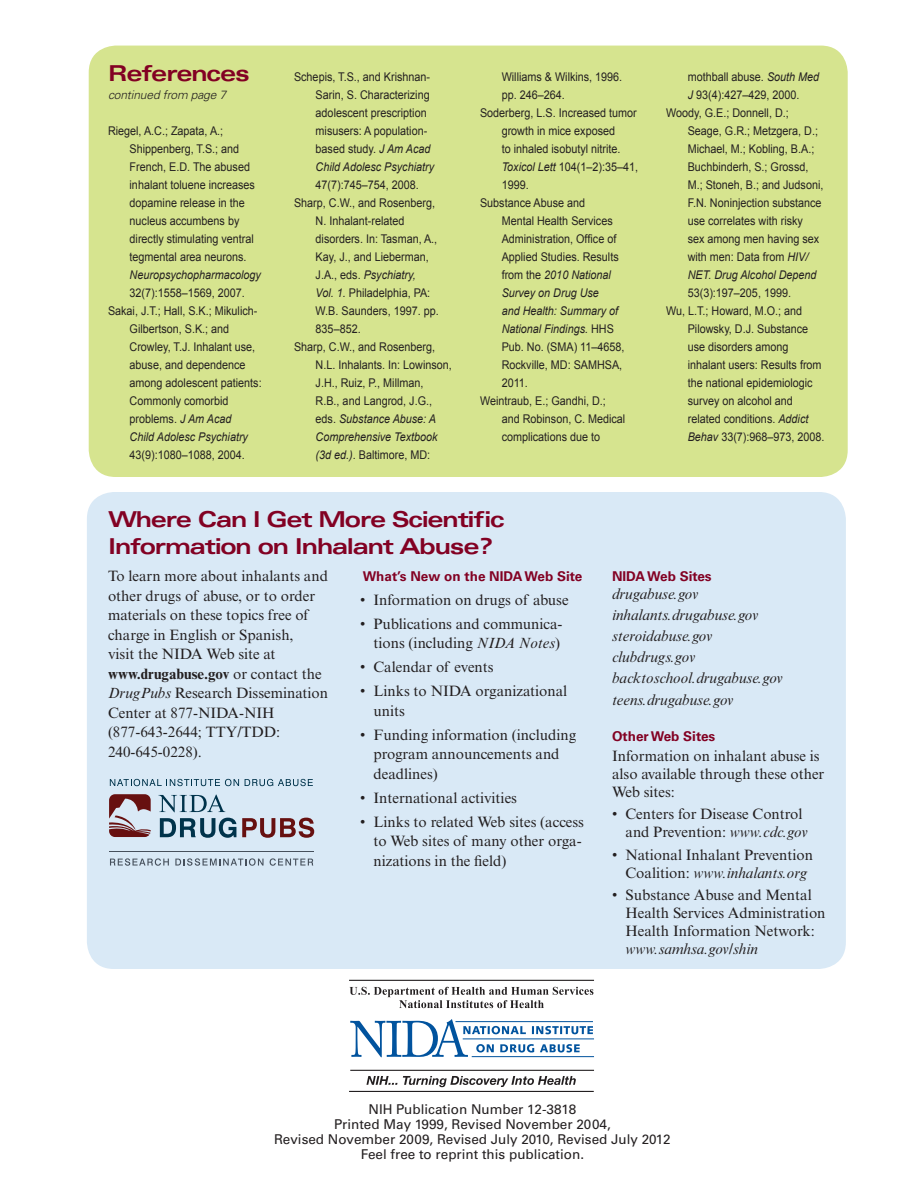
<style>
.page{position:relative;width:918px;height:1188px;background:#fff}
.page>*{position:absolute;margin:0;border:0;box-sizing:border-box;transform-origin:0 0}
.h2_no_rule{font:700 expanded 21.9px/26.2px "Univers LT Std";letter-spacing:-.05em;color:#820123}
.bulleted_text_2{font:15px/18px "Times New Roman MT Std";color:#231f20}
.first_line{font:15px/19.5px "Times New Roman MT Std";color:#231f20}
.body_text{font:italic 15px "Times New Roman MT Std";color:#231f20}
.t1{font:13.5px "Univers LT Std";color:#231f20}
.first_line-2{font:700 13.5px "Univers LT Std";color:#820123}
.subhead{font:700 13.5px "Univers LT Std";color:#820123}
.t2{font:12px/18px "Arial";color:#231f20;scale:.9 1}
.t3{font:italic 300 12px "Univers LT Std";letter-spacing:-.01em;color:#231f20}
.s1{font-style:italic}
.s2{font-weight:700}
</style>
<div class="page">
<div style="left:87px;top:492px;width:759px;height:477px;background:#d9e9f6;border-radius:27px"></div>
<div style="left:89px;top:46px;width:759px;height:431px;background:#d6e48f;border-radius:27px"></div>
<svg style="left:350px;top:987px;width:243px;height:21px"></svg>
<svg style="left:366px;top:1076px;width:210px;height:11px"></svg>
<hr style="left:349px;top:980px;width:245px;height:1px;background:#231f20">
<hr style="left:350px;top:1070px;width:244px;height:1px;background:#231f20">
<hr style="left:349px;top:1091px;width:245px;height:1px;background:#231f20">
<svg style="left:350px;top:1019px;width:243px;height:38px"></svg>
<hr style="left:463px;top:1038px;width:131px;height:1px;background:#01539e">
<hr style="left:472px;top:1056px;width:122px;height:1px;background:#01539e">
<svg style="left:110px;top:858px;width:59px;height:8px"></svg>
<svg style="left:175px;top:858px;width:89px;height:8px"></svg>
<svg style="left:270px;top:858px;width:43px;height:8px"></svg>
<svg style="left:109px;top:794px;width:42px;height:43px"></svg>
<svg style="left:242px;top:818px;width:72px;height:20px"></svg>
<svg style="left:110px;top:779px;width:129px;height:7px"></svg>
<svg style="left:245px;top:779px;width:68px;height:7px"></svg>
<svg style="left:160px;top:818px;width:76px;height:20px"></svg>
<svg style="left:158px;top:795px;width:67px;height:17px"></svg>
<hr style="left:109px;top:851px;width:205px;height:1px;background:#535860">
<p class="h2_no_rule" style="left:108px;top:60px;width:143px">References</p>
<p class="t3" style="left:108px;top:88px;width:120px">continued from page 7</p>
<p class="t2" style="left:130px;top:122px;width:148px;text-indent:-22px">Riegel, A.C.; Zapata, A.;<br>Shippenberg, T.S.; and<br>French, E.D. The abused inhalant toluene increases dopamine release in the nucleus accumbens by directly stimulating ventral tegmental area neurons.<br><span class="s1">Neuropsychopharmacology<br></span>32(7):1558–1569, 2007.</p>
<p class="t2" style="left:130px;top:302px;width:148px;text-indent:-22px">Sakai, J.T.; Hall, S.K.; Mikulich-<br>Gilbertson, S.K.; and<br>Crowley, T.J. Inhalant use, abuse, and dependence among adolescent patients:<br>Commonly comorbid problems. <span class="s1">J Am Acad<br>Child Adolesc Psychiatry<br></span>43(9):1080–1088, 2004.</p>
<p class="t2" style="left:316px;top:68px;width:133px;text-indent:-22px">Schepis, T.S., and Krishnan-<br>Sarin, S. Characterizing adolescent prescription misusers: A population&shy;based study. <span class="s1">J Am Acad<br>Child Adolesc Psychiatry<br></span>47(7):745–754, 2008.</p>
<p class="t2" style="left:316px;top:194px;width:138px;text-indent:-22px">Sharp, C.W., and Rosenberg,<br>N. Inhalant-related disorders. In: Tasman, A.,<br>Kay, J., and Lieberman,<br>J.A., eds. <span class="s1">Psychiatry,<br>Vol. 1.</span> Philadelphia, PA:<br>W.B. Saunders, 1997. pp.<br>835–852.</p>
<p class="t2" style="left:316px;top:338px;width:153px;text-indent:-22px">Sharp, C.W., and Rosenberg,<br>N.L. Inhalants. In: Lowinson,<br>J.H., Ruiz, P., Millman,<br>R.B., and Langrod, J.G., eds. <span class="s1">Substance Abuse: A<br>Comprehensive Textbook (3d ed.)</span>. Baltimore, MD:</p>
<p class="t2" style="left:502px;top:68px;width:136px">Williams &amp; Wilkins, 1996. pp. 246–264.</p>
<p class="t2" style="left:502px;top:104px;width:153px;text-indent:-22px">Soderberg, L.S. Increased tumor growth in mice exposed<br>to inhaled isobutyl nitrite.<br><span class="s1">Toxicol Lett</span> 104(1–2):35–41,<br>1999.</p>
<p class="t2" style="left:502px;top:194px;width:138px;text-indent:-22px">Substance Abuse and<br>Mental Health Services<br>Administration, Office of<br>Applied Studies. Results from the <span class="s1">2010 National<br>Survey on Drug Use<br>and Health: Summary of<br>National Findings.</span> HHS<br>Pub. No. (SMA) 11–4658,<br>Rockville, MD: SAMHSA,<br>2011.</p>
<p class="t2" style="left:502px;top:392px;width:139px;text-indent:-22px">Weintraub, E.; Gandhi, D.; and Robinson, C. Medical complications due to</p>
<p class="t2" style="left:688px;top:68px;width:148px">mothball abuse. <span class="s1">South Med<br>J</span> 93(4):427–429, 2000.</p>
<p class="t2" style="left:688px;top:104px;width:152px;text-indent:-22px">Woody, G.E.; Donnell, D.;<br>Seage, G.R.; Metzgera, D.;<br>Michael, M.; Kobling, B.A.;<br>Buchbinderh, S.; Grossd,<br>M.; Stoneh, B.; and Judsoni,<br>F.N. Noninjection substance use correlates with risky<br>sex among men having sex with men: Data from <span class="s1">HIV/<br>NET. Drug Alcohol Depend<br></span>53(3):197–205, 1999.</p>
<p class="t2" style="left:688px;top:302px;width:154px;text-indent:-22px">Wu, L.T.; Howard, M.O.; and<br>Pilowsky, D.J. Substance use disorders among inhalant users: Results from the national epidemiologic survey on alcohol and related conditions. <span class="s1">Addict<br>Behav</span> 33(7):968–973, 2008.</p>
<p class="h2_no_rule" style="left:108px;top:506px;width:398px">Where Can I Get More Scientific<br>Information on Inhalant Abuse?</p>
<p class="first_line" style="left:108px;top:567px;width:222px">To learn more about inhalants and other drugs of abuse, or to order materials on these topics free of charge in English or Spanish,<br>visit the NIDA Web site at <span class="s2">www.drugabuse.gov</span> or contact the<br><span class="s1">DrugPubs</span> Research Dissemination<br>Center at 877-NIDA-NIH (877-643-2644; TTY/TDD:<br>240-645-0228).</p>
<p class="first_line-2" style="left:363px;top:568px;width:221px">What’s New on the NIDA Web Site</p>
<p class="bulleted_text_2" style="left:360px;top:590px;width:210px">• Information on drugs of abuse</p>
<p class="bulleted_text_2" style="left:360px;top:614px;width:204px;line-height:19.5px;text-align:right">• Publications and communica&shy;tions (including <span class="s1">NIDA Notes</span>)</p>
<p class="bulleted_text_2" style="left:360px;top:658px;width:135px">• Calendar of events</p>
<p class="bulleted_text_2" style="left:374px;top:681px;width:195px;line-height:19.5px;text-indent:-14px">• Links to NIDA organizational units</p>
<p class="bulleted_text_2" style="left:374px;top:725px;width:204px;line-height:19.5px;text-indent:-14px">• Funding information (including program announcements and deadlines)</p>
<p class="bulleted_text_2" style="left:360px;top:788px;width:159px">• International activities</p>
<p class="bulleted_text_2" style="left:374px;top:812px;width:212px;line-height:19.5px;text-indent:-14px">• Links to related Web sites (access to Web sites of many other orga&shy;nizations in the field)</p>
<p class="subhead" style="left:612px;top:568px;width:101px">NIDA Web Sites</p>
<p class="body_text" style="left:612px;top:585px;width:88px">drugabuse.gov</p>
<p class="body_text" style="left:612px;top:606px;width:148px">inhalants.drugabuse.gov</p>
<p class="body_text" style="left:612px;top:627px;width:102px">steroidabuse.gov</p>
<p class="body_text" style="left:612px;top:648px;width:85px">clubdrugs.gov</p>
<p class="body_text" style="left:612px;top:669px;width:172px">backtoschool.drugabuse.gov</p>
<p class="body_text" style="left:612px;top:691px;width:123px">teens.drugabuse.gov</p>
<p class="subhead" style="left:612px;top:728px;width:105px">Other Web Sites</p>
<p class="bulleted_text_2" style="left:612px;top:746px;width:214px">Information on inhalant abuse is also available through these other<br>Web sites:</p>
<p class="bulleted_text_2" style="left:626px;top:805px;width:184px;text-indent:-14px">• Centers for Disease Control and Prevention: <span class="s1">www.cdc.gov</span></p>
<p class="bulleted_text_2" style="left:612px;top:845px;width:203px;text-align:center">• National Inhalant Prevention<br>Coalition: <span class="s1">www.inhalants.org</span></p>
<p class="bulleted_text_2" style="left:626px;top:886px;width:202px;text-indent:-14px">• Substance Abuse and Mental<br>Health Services Administration<br>Health Information Network: <span class="s1">www.samhsa.gov/shin</span></p>
<p class="t1" style="left:369px;top:1101px;width:209px">NIH Publication Number 12-3818</p>
<p class="t1" style="left:334px;top:1116px;width:278px">Printed May 1999, Revised November 2004,</p>
<p class="t1" style="left:274px;top:1131px;width:398px">Revised November 2009, Revised July 2010, Revised July 2012</p>
<p class="t1" style="left:361px;top:1146px;width:225px">Feel free to reprint this publication.</p>
</div>
